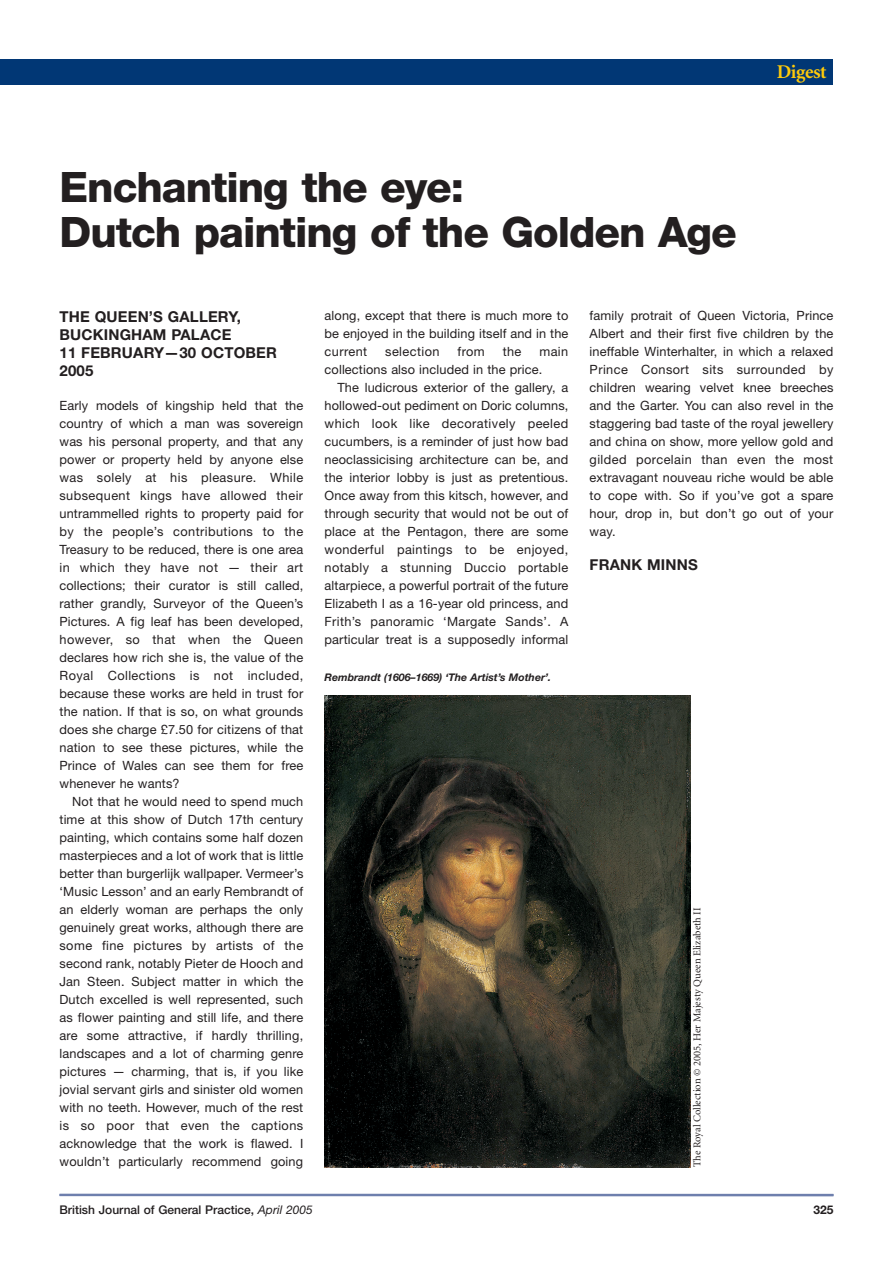
<style>
.page{position:relative;width:893px;height:1263px;background:#fff}
.page>*{position:absolute;margin:0;border:0;box-sizing:border-box;transform-origin:0 0}
.t1{font:800 42px/45px "Helvetica Neue";letter-spacing:-.025em;color:#231f20}
.t2{font:700 19.5px "Minion";letter-spacing:-.02em;color:#feca0a}
.t3{font:700 15px/18px "Helvetica Neue";letter-spacing:.01em;color:#231f20}
.t4{font:12.75px/18px "Helvetica Neue";letter-spacing:.01em;color:#231f20;text-align:justify}
.t5{font:12.75px "Helvetica Neue";letter-spacing:.035em;color:#231f20}
.t6{font:500 12px "Helvetica Neue";color:#231f20}
.t7{font:700 12px "Helvetica Neue";color:#231f20}
.t8{font:10.5px "Minion";color:#231f20}
.t9{font:italic 700 10.5px "Helvetica Neue";color:#231f20}
.s1{font-weight:400;font-style:italic}
</style>
<div class="page">
<hr style="left:60px;top:1194px;width:773px;height:2px;background:#6e7fad">
<div style="left:0;top:60px;width:833px;height:25px;background:#013775"></div>
<img style="left:325px;top:695px;width:365px;height:472px">
<h1 class="t1" style="left:60px;top:168px;width:679px">Enchanting the eye:<br>Dutch painting of the Golden Age</h1>
<h2 class="t2" style="left:777px;top:64px;width:51px">Digest</h2>
<p class="t3" style="left:60px;top:309px;width:219px">THE QUEEN’S GALLERY,<br>BUCKINGHAM PALACE<br>11 FEBRUARY—30 OCTOBER<br>2005</p>
<p class="t4" style="left:60px;top:398px;width:245px">Early models of kingship held that the country of which a man was sovereign was his personal property, and that any power or property held by anyone else was solely at his pleasure. While subsequent kings have allowed their untrammelled rights to property paid for by the people’s contributions to the Treasury to be reduced, there is one area in which they have not — their art collections; their curator is still called, rather grandly, Surveyor of the Queen’s Pictures. A fig leaf has been developed, however, so that when the Queen declares how rich she is, the value of the Royal Collections is not included, because these works are held in trust for the nation. If that is so, on what grounds does she charge £7.50 for citizens of that nation to see these pictures, while the Prince of Wales can see them for free whenever he wants?</p>
<p class="t4" style="left:60px;top:794px;width:245px;text-indent:13px">Not that he would need to spend much time at this show of Dutch 17th century painting, which contains some half dozen masterpieces and a lot of work that is little better than burgerlijk wallpaper. Vermeer’s ‘Music Lesson’ and an early Rembrandt of an elderly woman are perhaps the only genuinely great works, although there are some fine pictures by artists of the second rank, notably Pieter de Hooch and Jan Steen. Subject matter in which the Dutch excelled is well represented, such as flower painting and still life, and there are some attractive, if hardly thrilling, landscapes and a lot of charming genre pictures — charming, that is, if you like jovial servant girls and sinister old women with no teeth. However, much of the rest is so poor that even the captions acknowledge that the work is flawed. I wouldn’t particularly recommend going</p>
<p class="t4" style="left:325px;top:307px;width:245px">along, except that there is much more to be enjoyed in the building itself and in the current</p>
<p class="t5" style="left:385px;top:346px;width:56px">selection</p>
<p class="t4" style="left:457px;top:343px;width:29px">from</p>
<p class="t4" style="left:503px;top:343px;width:20px">the</p>
<p class="t4" style="left:325px;top:343px;width:245px;text-indent:215px">main collections also included in the price.</p>
<p class="t4" style="left:325px;top:379px;width:245px;text-indent:13px">The ludicrous exterior of the gallery, a hollowed-out pediment on Doric columns, which look like decoratively peeled cucumbers, is a reminder of just how bad neoclassicising architecture can be, and the interior lobby is just as pretentious.<br>Once away from this kitsch, however, and through security that would not be out of place at the Pentagon, there are some wonderful paintings to be enjoyed, notably a stunning Duccio portable altarpiece, a powerful portrait of the future Elizabeth I as a 16-year old princess, and Frith’s panoramic ‘Margate Sands’. A particular treat is a supposedly informal</p>
<p class="t9" style="left:325px;top:673px;width:228px">Rembrandt (1606–1669) ‘The Artist’s Mother’.</p>
<p class="t4" style="left:590px;top:307px;width:245px">family protrait of Queen Victoria, Prince Albert and their first five children by the ineffable Winterhalter, in which a relaxed Prince Consort sits surrounded by children wearing velvet knee breeches and the Garter. You can also revel in the staggering bad taste of the royal jewellery and china on show, more yellow gold and gilded porcelain than even the most extravagant nouveau riche would be able to cope with. So if you’ve got a spare hour, drop in, but don’t go out of your way.</p>
<p class="t3" style="left:590px;top:557px;width:110px">FRANK MINNS</p>
<p class="t8" style="left:693px;top:1167px;width:261px;rotate:-90deg">The Royal Collection © 2005, Her Majesty Queen Elizabeth II</p>
<p class="t6" style="left:60px;top:1205px;width:255px">British Journal of General Practice, <span class="s1">April 2005</span></p>
<p class="t7" style="left:813px;top:1205px;width:22px">325</p>
</div>
